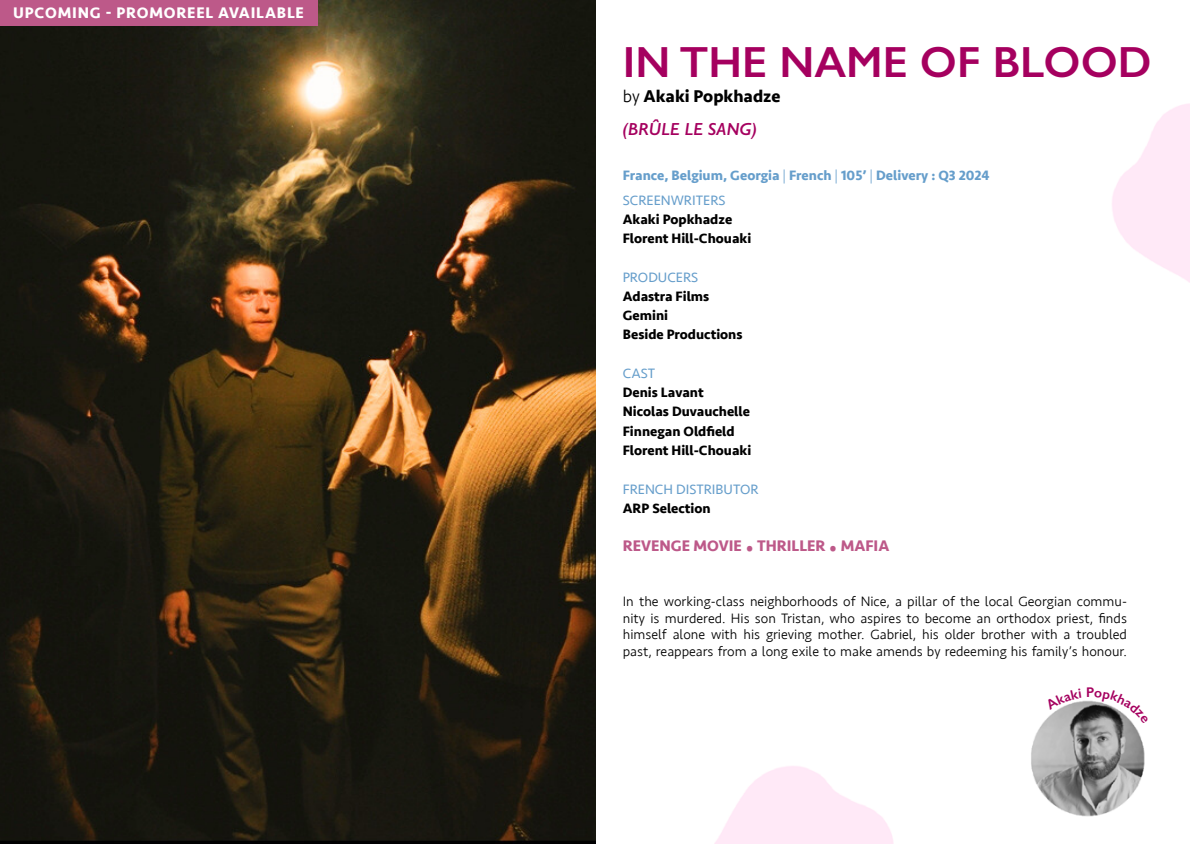
<style>
.page{position:relative;width:1191px;height:844px;background:#fff}
.page>*{position:absolute;margin:0;border:0;box-sizing:border-box;transform-origin:0 0}
.t1{font:600 43.75px "Gill Sans";color:#a5005f}
.t2{font:700 17.5px "Seravek";color:#000}
.t3{font:italic 600 17.5px "Gill Sans";color:#a5005f}
.t4{font:700 15.75px "Seravek";color:#bd5989}
.t5{font:700 15.75px "Seravek";letter-spacing:.05em;color:#fff}
.t6{font:300 14px/16.8px "Seravek";color:#000;text-align:justify}
.t7{font:700 14px/19.2px "Seravek";color:#000}
.t8{font:700 14px/24.5px "Seravek";color:#669ecb}
.t9{font:14px "Seravek";color:#669ecb}
.t10{font:600 14px "Gill Sans";color:#a5005f}
.s1{font-weight:300}
.s2{font-weight:400}
.s3{font-size:29.75px}
</style>
<div class="page">
<img style="left:1031px;top:700px;width:114px;height:117px">
<img style="left:0;top:0;width:595px;height:843px">
<div style="left:0;top:0;width:317px;height:26px;background:#bd5989"></div>
<svg style="left:1045px;top:700px;width:36px;height:10px"></svg>
<svg style="left:1094px;top:700px;width:51px;height:23px"></svg>
<p class="t5" style="left:13px;top:0;width:292px">UPCOMING - PROMOREEL AVAILABLE</p>
<h1 class="t1" style="left:623px;top:35px;width:530px">IN THE NAME OF BLOOD</h1>
<p class="t2" style="left:623px;top:82px;width:159px"><span class="s1">by</span> Akaki Popkhadze</p>
<p class="t3" style="left:623px;top:118px;width:135px">(BRÛLE LE SANG)</p>
<p class="t8" style="left:623px;top:163px;width:368px">France, Belgium, Georgia <span class="s1">|</span> French <span class="s1">|</span> 105’ <span class="s1">|</span> Delivery : Q3 2024<br><span class="s2">SCREENWRITERS</span></p>
<p class="t7" style="left:623px;top:209px;width:130px">Akaki Popkhadze<br>Florent Hill-Chouaki</p>
<p class="t9" style="left:623px;top:266px;width:77px">PRODUCERS</p>
<p class="t7" style="left:623px;top:286px;width:121px">Adastra Films<br>Gemini<br>Beside Productions</p>
<p class="t9" style="left:623px;top:362px;width:34px">CAST</p>
<p class="t7" style="left:623px;top:382px;width:130px">Denis Lavant<br>Nicolas Duvauchelle<br>Finnegan Oldfield<br>Florent Hill-Chouaki</p>
<p class="t9" style="left:623px;top:478px;width:137px">FRENCH DISTRIBUTOR</p>
<p class="t7" style="left:623px;top:498px;width:89px">ARP Selection</p>
<p class="t4" style="left:623px;top:533px;width:268px">REVENGE MOVIE <span class="s3">.</span> THRILLER <span class="s3">.</span> MAFIA</p>
<p class="t6" style="left:623px;top:592px;width:506px">In the working-class neighborhoods of Nice, a pillar of the local Georgian commu&shy;nity is murdered. His son Tristan, who aspires to become an orthodox priest, finds himself alone with his grieving mother. Gabriel, his older brother with a troubled past, reappears from a long exile to make amends by redeeming his family’s honour.</p>
<p class="t10" style="left:1086px;top:683px;width:10px">P</p>
</div>
